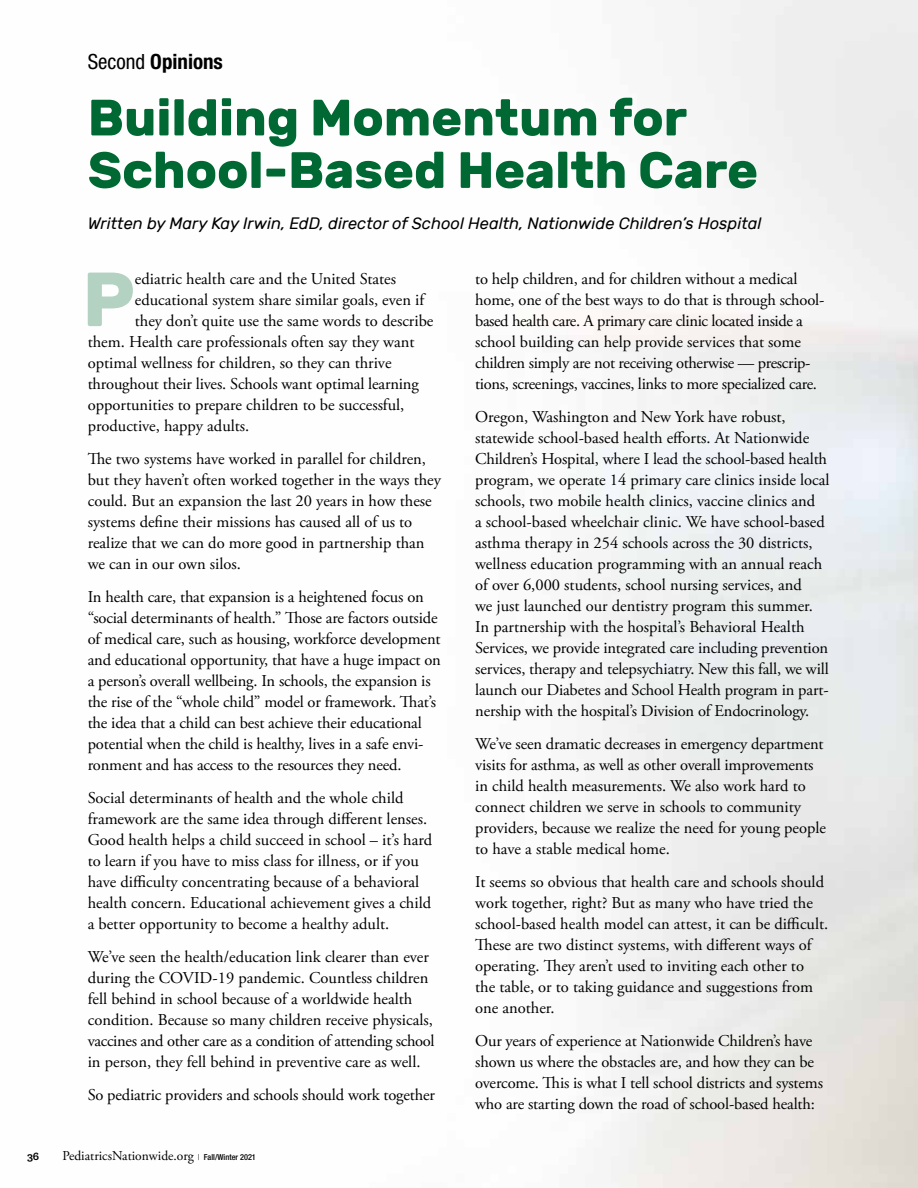
<style>
.page{position:relative;width:918px;height:1188px;background:#fff}
.page>*{position:absolute;margin:0;border:0;box-sizing:border-box;transform-origin:0 0}
.t1{font:700 76.5px "Rubik";color:#b3d2c2}
.t2{font:700 51px/52.5px "Rubik";color:#006833}
.t3{font:700 condensed 21px "Helvetica Neue LT Std";color:#000}
.t4{font:16.5px/21px "Adobe Garamond Pro";color:#000}
.t5{font:16.5px/21px "Adobe Garamond Pro";letter-spacing:-.02em;color:#000}
.t6{font:italic 16.5px "Rubik";color:#000}
.t7{font:13.5px "Adobe Garamond Pro";color:#000}
.t8{font:700 12px "Klinic Slab";color:#000}
.s1{font-weight:400}
.s2{font-family:"Helvetica Neue LT Std";font-weight:300;font-stretch:condensed;font-size:8.25px}
.s3{font-family:"Helvetica Neue LT Std";font-weight:500;font-stretch:condensed;font-size:8.25px}
</style>
<div class="page">
<p class="t3" style="left:88px;top:49px;width:137px"><span class="s1">Second</span> Opinions</p>
<h2 class="t2" style="left:88px;top:92px;width:672px">Building Momentum for<br>School-Based Health Care</h2>
<p class="t6" style="left:88px;top:214px;width:675px">Written by Mary Kay Irwin, EdD, director of School Health, Nationwide Children’s Hospital</p>
<h1 class="t1" style="left:82px;top:255px;width:54px">P</h1>
<p class="t4" style="left:135px;top:269px;width:263px">ediatric health care and the United States</p>
<p class="t4" style="left:135px;top:290px;width:291px">educational system share similar goals, even if</p>
<p class="t4" style="left:135px;top:311px;width:300px">they don’t quite use the same words to describe</p>
<p class="t4" style="left:88px;top:332px;width:328px">them. Health care professionals often say they want</p>
<p class="t4" style="left:88px;top:353px;width:305px">optimal wellness for children, so they can thrive</p>
<p class="t4" style="left:88px;top:374px;width:333px">throughout their lives. Schools want optimal learning</p>
<p class="t4" style="left:88px;top:395px;width:318px">opportunities to prepare children to be successful,</p>
<p class="t4" style="left:88px;top:416px;width:163px">productive, happy adults.</p>
<p class="t4" style="left:88px;top:449px;width:355px">The two systems have worked in parallel for children, but they haven’t often worked together in the ways they could. But an expansion the last 20 years in how these systems define their missions has caused all of us to realize that we can do more good in partnership than we can in our own silos.</p>
<p class="t4" style="left:88px;top:587px;width:355px">In health care, that expansion is a heightened focus on “social determinants of health.” Those are factors outside of medical care, such as housing, workforce development and educational opportunity, that have a huge impact on a person’s overall wellbeing. In schools, the expansion is the rise of the “whole child” model or framework. That’s the idea that a child can best achieve their educational potential when the child is healthy, lives in a safe envi&shy;ronment and has access to the resources they need.</p>
<p class="t4" style="left:88px;top:788px;width:346px">Social determinants of health and the whole child framework are the same idea through different lenses.<br>Good health helps a child succeed in school – it’s hard to learn if you have to miss class for illness, or if you have difficulty concentrating because of a behavioral health concern. Educational achievement gives a child a better opportunity to become a healthy adult.</p>
<p class="t4" style="left:88px;top:947px;width:348px">We’ve seen the health/education link clearer than ever during the COVID-19 pandemic. Countless children fell behind in school because of a worldwide health condition. Because so many children receive physicals, vaccines and other care as a condition of attending school in person, they fell behind in preventive care as well.</p>
<p class="t4" style="left:88px;top:1085px;width:349px">So pediatric providers and schools should work together</p>
<p class="t8" style="left:27px;top:1148px;width:14px">36</p>
<p class="t7" style="left:62px;top:1148px;width:195px">PediatricsNationwide.org <span class="s2">|</span> <span class="s3">Fall/Winter 2021</span></p>
<p class="t5" style="left:475px;top:269px;width:351px">to help children, and for children without a medical home, one of the best ways to do that is through school&shy;based health care. A primary care clinic located inside a school building can help provide services that some children simply are not receiving otherwise — prescrip&shy;tions, screenings, vaccines, links to more specialized care.</p>
<p class="t4" style="left:475px;top:407px;width:356px">Oregon, Washington and New York have robust, statewide school-based health efforts. At Nationwide Children’s Hospital, where I lead the school-based health program, we operate 14 primary care clinics inside local schools, two mobile health clinics, vaccine clinics and<br>a school-based wheelchair clinic. We have school-based asthma therapy in 254 schools across the 30 districts, wellness education programming with an annual reach of over 6,000 students, school nursing services, and<br>we just launched our dentistry program this summer.<br>In partnership with the hospital’s Behavioral Health Services, we provide integrated care including prevention services, therapy and telepsychiatry. New this fall, we will launch our Diabetes and School Health program in part&shy;nership with the hospital’s Division of Endocrinology.</p>
<p class="t4" style="left:475px;top:734px;width:352px">We’ve seen dramatic decreases in emergency department visits for asthma, as well as other overall improvements in child health measurements. We also work hard to connect children we serve in schools to community providers, because we realize the need for young people to have a stable medical home.</p>
<p class="t4" style="left:475px;top:872px;width:355px">It seems so obvious that health care and schools should work together, right? But as many who have tried the school-based health model can attest, it can be difficult.<br>These are two distinct systems, with different ways of operating. They aren’t used to inviting each other to<br>the table, or to taking guidance and suggestions from one another.</p>
<p class="t4" style="left:475px;top:1031px;width:349px">Our years of experience at Nationwide Children’s have shown us where the obstacles are, and how they can be overcome. This is what I tell school districts and systems who are starting down the road of school-based health:</p>
</div>
